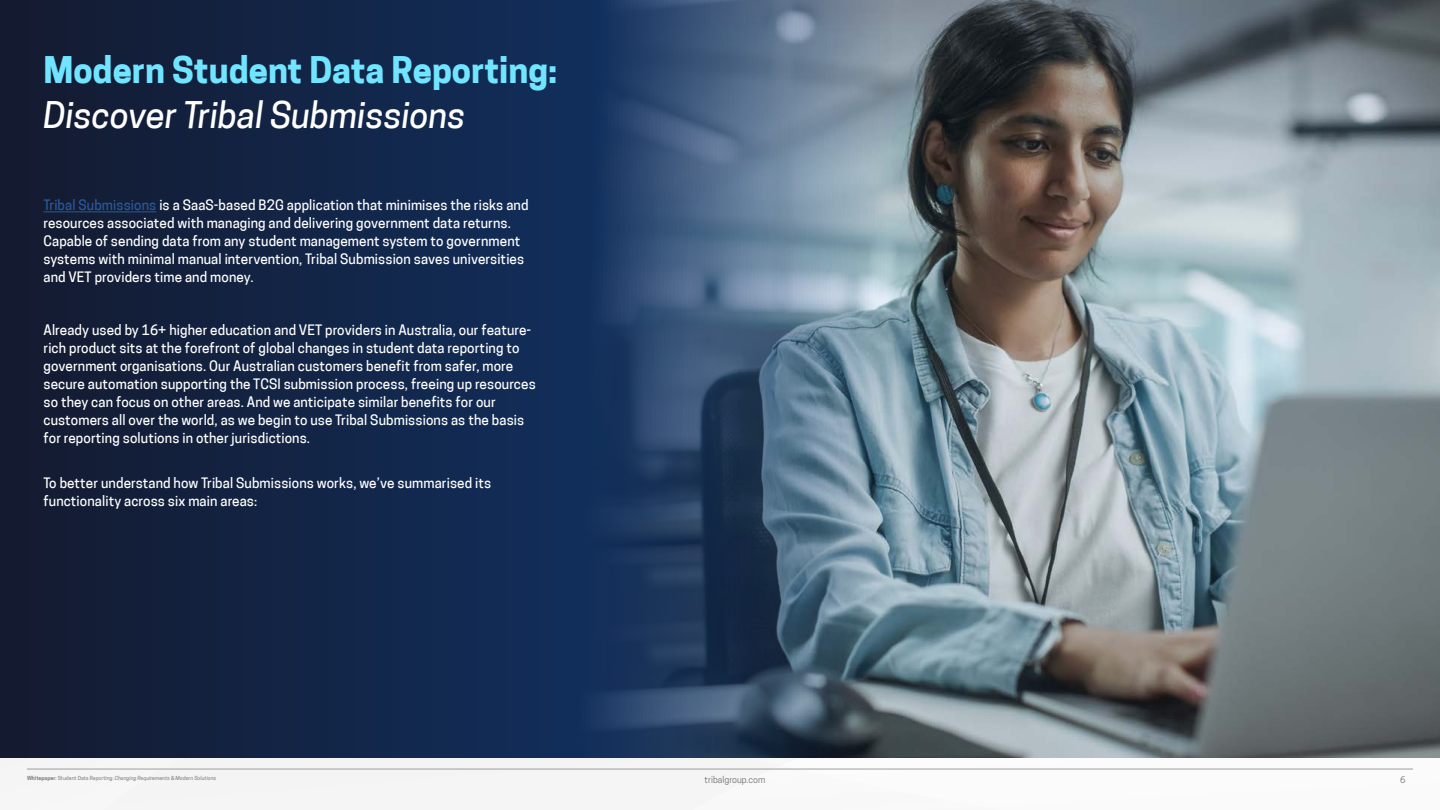
<style>
.page{position:relative;width:1440px;height:810px;background:#fff}
.page>*{position:absolute;margin:0;border:0;box-sizing:border-box;transform-origin:0 0}
.t1{font:700 34.5px "Tribal Cooper Hewitt";color:#71e4ff}
.t2{font:italic 34.5px "Tribal Cooper Hewitt";color:#fff}
.t3{font:13.5px/18px "Tribal Cooper Hewitt";letter-spacing:.01em;color:#fff}
.t4{font:9px "Cooper Hewitt";color:#706f6f}
.t5{font:italic 5.25px "Tribal Cooper Hewitt";color:#878787}
.s1{color:#275b9b}
.s2{font-weight:700;font-style:normal}
.s3{font-style:normal}
</style>
<div class="page">
<hr style="left:27px;top:769px;width:1386px;height:1px;background:#9d9d9c">
<svg style="left:0;top:0;width:525px;height:758px;background:#122342"></svg>
<img style="left:525px;top:0;width:915px;height:757px">
<hr style="left:44px;top:212px;width:113px;height:1px;background:#275b9b">
<h1 class="t1" style="left:44px;top:50px;width:515px">Modern Student Data Reporting:</h1>
<h1 class="t2" style="left:44px;top:95px;width:424px">Discover Tribal Submissions</h1>
<p class="t3" style="left:44px;top:196px;width:487px"><span class="s1">Tribal Submissions</span> is a SaaS-based B2G application that minimises the risks and resources associated with managing and delivering government data returns.<br>Capable of sending data from any student management system to government systems with minimal manual intervention, Tribal Submission saves universities and VET providers time and money.</p>
<p class="t3" style="left:44px;top:321px;width:494px">Already used by 16+ higher education and VET providers in Australia, our feature&shy;rich product sits at the forefront of global changes in student data reporting to government organisations. Our Australian customers benefit from safer, more secure automation supporting the TCSI submission process, freeing up resources so they can focus on other areas. And we anticipate similar benefits for our customers all over the world, as we begin to use Tribal Submissions as the basis for reporting solutions in other jurisdictions.</p>
<p class="t3" style="left:44px;top:474px;width:449px">To better understand how Tribal Submissions works, we’ve summarised its functionality across six main areas:</p>
<p class="t5" style="left:27px;top:775px;width:191px"><span class="s2">Whitepaper</span>: <span class="s3">Student Data Reporting:</span> Changing Requirements &amp; Modern Solutions</p>
<p class="t4" style="left:705px;top:774px;width:62px">tribalgroup.com</p>
<p class="t4" style="left:1400px;top:774px;width:7px">6</p>
</div>
